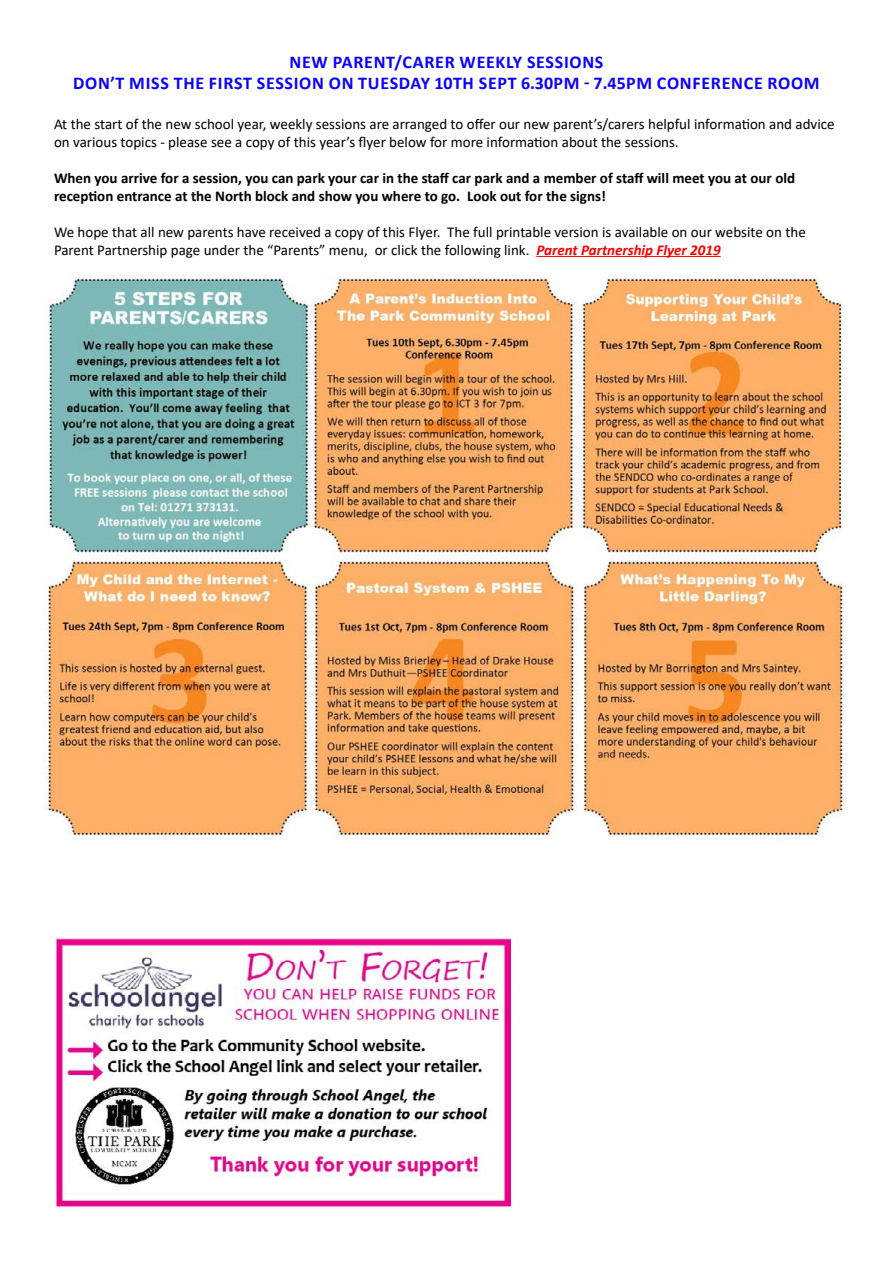
<style>
.page{position:relative;width:893px;height:1263px;background:#fff}
.page>*{position:absolute;margin:0;border:0;box-sizing:border-box;transform-origin:0 0}
.t1{font:700 18px/21.6px "Calibri";letter-spacing:.04em;color:#0a00ff;text-align:center}
.t2{font:15px/18px "Calibri";color:#000}
.t3{font:700 15px/18px "Calibri";color:#000}
.s1{font-weight:700;font-style:italic;color:#f90000}
</style>
<div class="page">
<hr style="left:536px;top:256px;width:185px;height:1px;background:#f90000">
<img style="left:43px;top:275px;width:805px;height:565px">
<img style="left:54px;top:938px;width:456px;height:270px">
<p class="t1" style="left:73px;top:50px;width:748px">NEW PARENT/CARER WEEKLY SESSIONS<br>DON’T MISS THE FIRST SESSION ON TUESDAY 10TH SEPT 6.30PM - 7.45PM CONFERENCE ROOM</p>
<p class="t2" style="left:54px;top:114px;width:782px">At the start of the new school year, weekly sessions are arranged to offer our new parent’s/carers helpful information and advice on various topics - please see a copy of this year’s flyer below for more information about the sessions.</p>
<p class="t3" style="left:54px;top:169px;width:743px">When you arrive for a session, you can park your car in the staff car park and a member of staff will meet you at our old reception entrance at the North block and show you where to go. Look out for the signs!</p>
<p class="t2" style="left:54px;top:222px;width:753px">We hope that all new parents have received a copy of this Flyer. The full printable version is available on our website on the<br>Parent Partnership page under the “Parents” menu, or click the following link. <span class="s1">Parent Partnership Flyer 2019</span></p>
</div>
